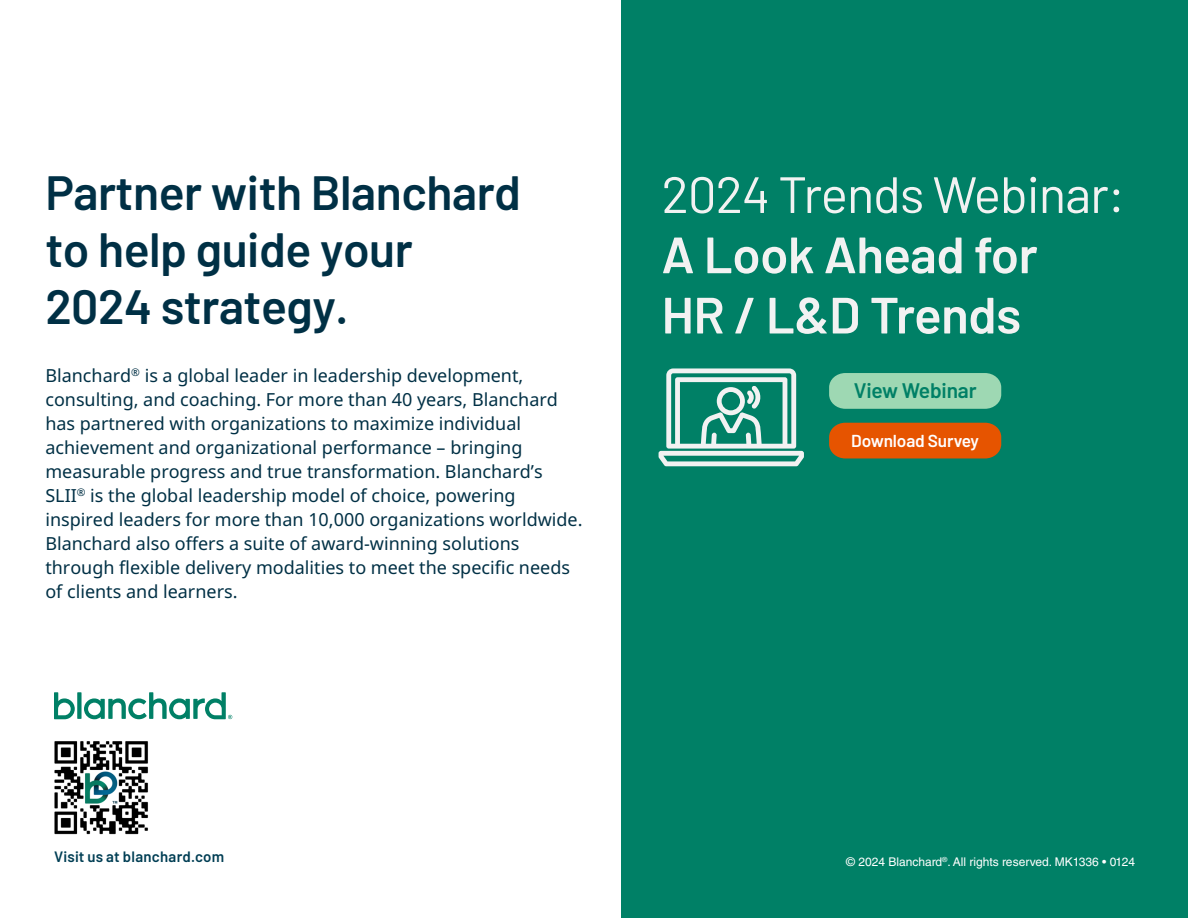
<style>
.page{position:relative;width:1188px;height:918px;background:#fff}
.page>*{position:absolute;margin:0;border:0;box-sizing:border-box;transform-origin:0 0}
.t1{font:600 51px/60.3px "Barlow";letter-spacing:-.01em;color:#f2f2f2}
.Body{font:600 48px/57px "Barlow";letter-spacing:-.01em;color:#003045}
.t2{font:600 21px "Barlow";letter-spacing:-.01em;color:#008066}
.Body-2{font:18px/24px "Noto Sans";color:#003045}
.t3{font:600 17.25px "Barlow";letter-spacing:-.01em;color:#fff}
.URL{font:600 15px "Barlow";letter-spacing:.015em;color:#003e54}
.t4{font:12px "Helvetica LT Std";color:#fff}
.s1{font-weight:400}
</style>
<div class="page">
<div style="left:621px;top:0;width:567px;height:918px;background:#008066"></div>
<svg style="left:54px;top:692px;width:21px;height:27px"></svg>
<div style="left:77px;top:692px;width:5px;height:27px;background:#008066"></div>
<svg style="left:84px;top:692px;width:148px;height:27px"></svg>
<img style="left:54px;top:741px;width:94px;height:94px">
<div style="left:829px;top:373px;width:172px;height:36px;background:#9ed8b3"></div>
<div style="left:829px;top:423px;width:172px;height:35px;background:#e65400"></div>
<svg style="left:659px;top:368px;width:145px;height:98px"></svg>
<p class="Body" style="left:45px;top:160px;width:477px">Partner with Blanchard to help guide your<br>2024 strategy.</p>
<p class="Body-2" style="left:45px;top:364px;width:539px">Blanchard<sup>®</sup> is a global leader in leadership development, consulting, and coaching. For more than 40 years, Blanchard has partnered with organizations to maximize individual achievement and organizational performance – bringing measurable progress and true transformation. Blanchard’s SLII<sup>®</sup> is the global leadership model of choice, powering inspired leaders for more than 10,000 organizations worldwide.<br>Blanchard also offers a suite of award-winning solutions through flexible delivery modalities to meet the specific needs of clients and learners.</p>
<p class="t1" style="left:662px;top:160px;width:465px"><span class="s1">2024 Trends Webinar:<br></span>A Look Ahead for<br>HR / L&amp;D Trends</p>
<p class="t2" style="left:854px;top:375px;width:124px">View Webinar</p>
<p class="t3" style="left:851px;top:428px;width:129px">Download Survey</p>
<p class="URL" style="left:54px;top:845px;width:172px">Visit us at blanchard.com</p>
<p class="t4" style="left:846px;top:855px;width:290px">© 2024 Blanchard<sup>®</sup>. All rights reserved. MK1336 • 0124</p>
</div>
